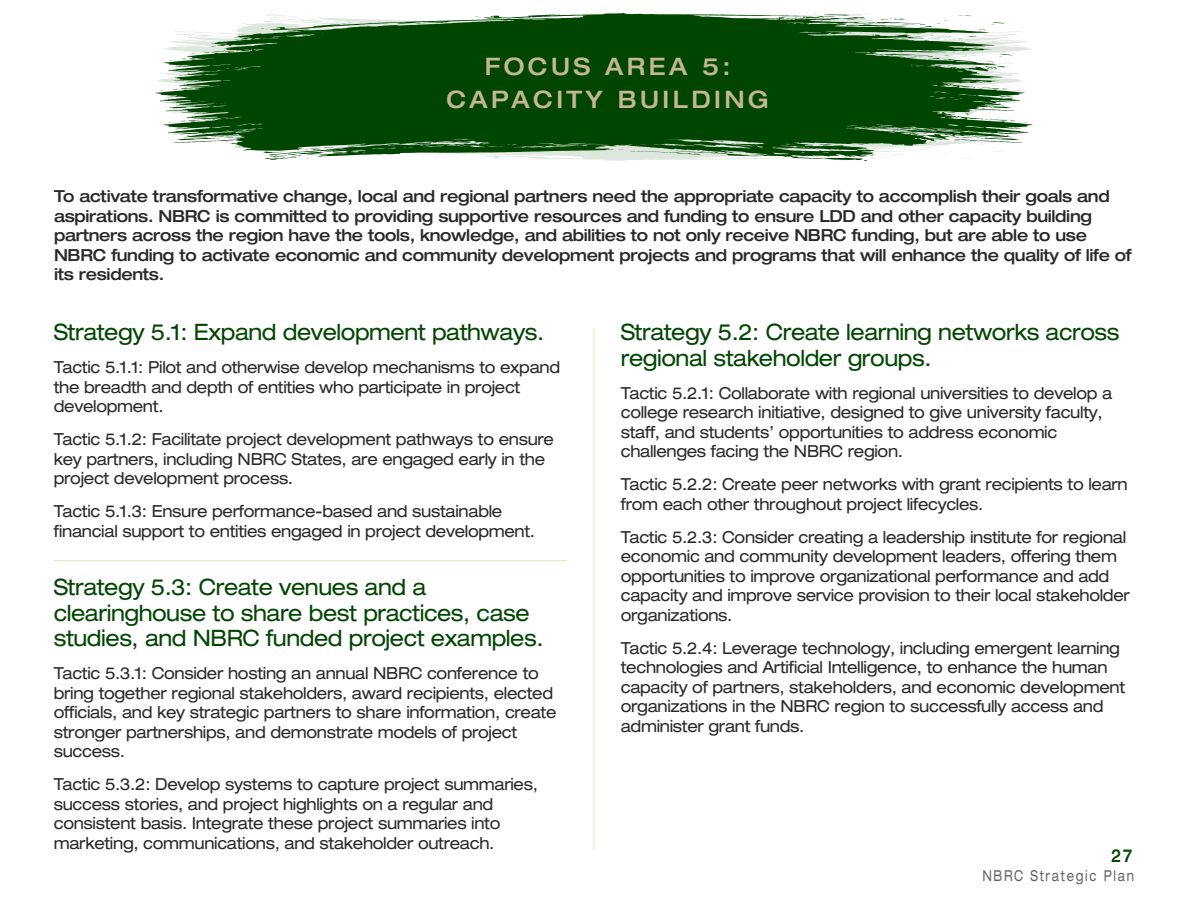
<style>
.page{position:relative;width:1188px;height:918px;background:#fff}
.page>*{position:absolute;margin:0;border:0;box-sizing:border-box;transform-origin:0 0}
.t1{font:500 expanded 24px/33px "Helvetica Neue LT Pro";letter-spacing:.15em;color:#c4b796;text-align:center;scale:.95 1}
.t2{font:expanded 22.5px/25.5px "Helvetica Neue LT Pro";letter-spacing:-.02em;color:#004600;scale:.95 1}
.t3{font:500 expanded 18px "Helvetica Neue LT Pro";color:#004600;scale:.75 1}
.t4{font:expanded 16.5px/19.5px "Helvetica Neue LT Pro";letter-spacing:-.02em;color:#292829;scale:.95 1}
.t5{font:500 expanded 16.5px/19.5px "Helvetica Neue LT Pro";letter-spacing:-.02em;color:#292829;scale:.95 1}
.t6{font:expanded 15px "Helvetica Neue LT Pro";letter-spacing:.15em;color:#636466;scale:.75 1}
</style>
<div class="page">
<svg style="left:155px;top:13px;width:878px;height:148px;fill:#004600"></svg>
<hr style="left:594px;top:329px;width:1px;height:521px;background:#eae2b7">
<hr style="left:54px;top:560px;width:513px;height:1px;background:#eae2b7">
<h1 class="t1" style="left:446px;top:49px;width:341px">FOCUS AREA 5:<br>CAPACITY BUILDING</h1>
<p class="t5" style="left:54px;top:186px;width:1136px">To activate transformative change, local and regional partners need the appropriate capacity to accomplish their goals and aspirations. NBRC is committed to providing supportive resources and funding to ensure LDD and other capacity building partners across the region have the tools, knowledge, and abilities to not only receive NBRC funding, but are able to use NBRC funding to activate economic and community development projects and programs that will enhance the quality of life of its residents.</p>
<h2 class="t2" style="left:54px;top:319px;width:518px">Strategy 5.1: Expand development pathways.</h2>
<p class="t4" style="left:54px;top:357px;width:535px">Tactic 5.1.1: Pilot and otherwise develop mechanisms to expand the breadth and depth of entities who participate in project development.</p>
<p class="t4" style="left:54px;top:429px;width:528px">Tactic 5.1.2: Facilitate project development pathways to ensure key partners, including NBRC States, are engaged early in the project development process.</p>
<p class="t4" style="left:54px;top:501px;width:508px">Tactic 5.1.3: Ensure performance-based and sustainable financial support to entities engaged in project development.</p>
<h2 class="t2" style="left:54px;top:574px;width:517px">Strategy 5.3: Create venues and a clearinghouse to share best practices, case studies, and NBRC funded project examples.</h2>
<p class="t4" style="left:54px;top:663px;width:531px">Tactic 5.3.1: Consider hosting an annual NBRC conference to bring together regional stakeholders, award recipients, elected officials, and key strategic partners to share information, create stronger partnerships, and demonstrate models of project success.</p>
<p class="t4" style="left:54px;top:774px;width:511px">Tactic 5.3.2: Develop systems to capture project summaries, success stories, and project highlights on a regular and consistent basis. Integrate these project summaries into marketing, communications, and stakeholder outreach.</p>
<h2 class="t2" style="left:621px;top:319px;width:526px">Strategy 5.2: Create learning networks across regional stakeholder groups.</h2>
<p class="t4" style="left:621px;top:382px;width:519px">Tactic 5.2.1: Collaborate with regional universities to develop a college research initiative, designed to give university faculty, staff, and students’ opportunities to address economic challenges facing the NBRC region.</p>
<p class="t4" style="left:621px;top:474px;width:535px">Tactic 5.2.2: Create peer networks with grant recipients to learn from each other throughout project lifecycles.</p>
<p class="t4" style="left:621px;top:526px;width:537px">Tactic 5.2.3: Consider creating a leadership institute for regional economic and community development leaders, offering them opportunities to improve organizational performance and add capacity and improve service provision to their local stakeholder organizations.</p>
<p class="t4" style="left:621px;top:638px;width:532px">Tactic 5.2.4: Leverage technology, including emergent learning technologies and Artificial Intelligence, to enhance the human capacity of partners, stakeholders, and economic development organizations in the NBRC region to successfully access and administer grant funds.</p>
<p class="t3" style="left:1111px;top:844px;width:30px">27</p>
<p class="t6" style="left:982px;top:866px;width:204px">NBRC Strategic Plan</p>
</div>
